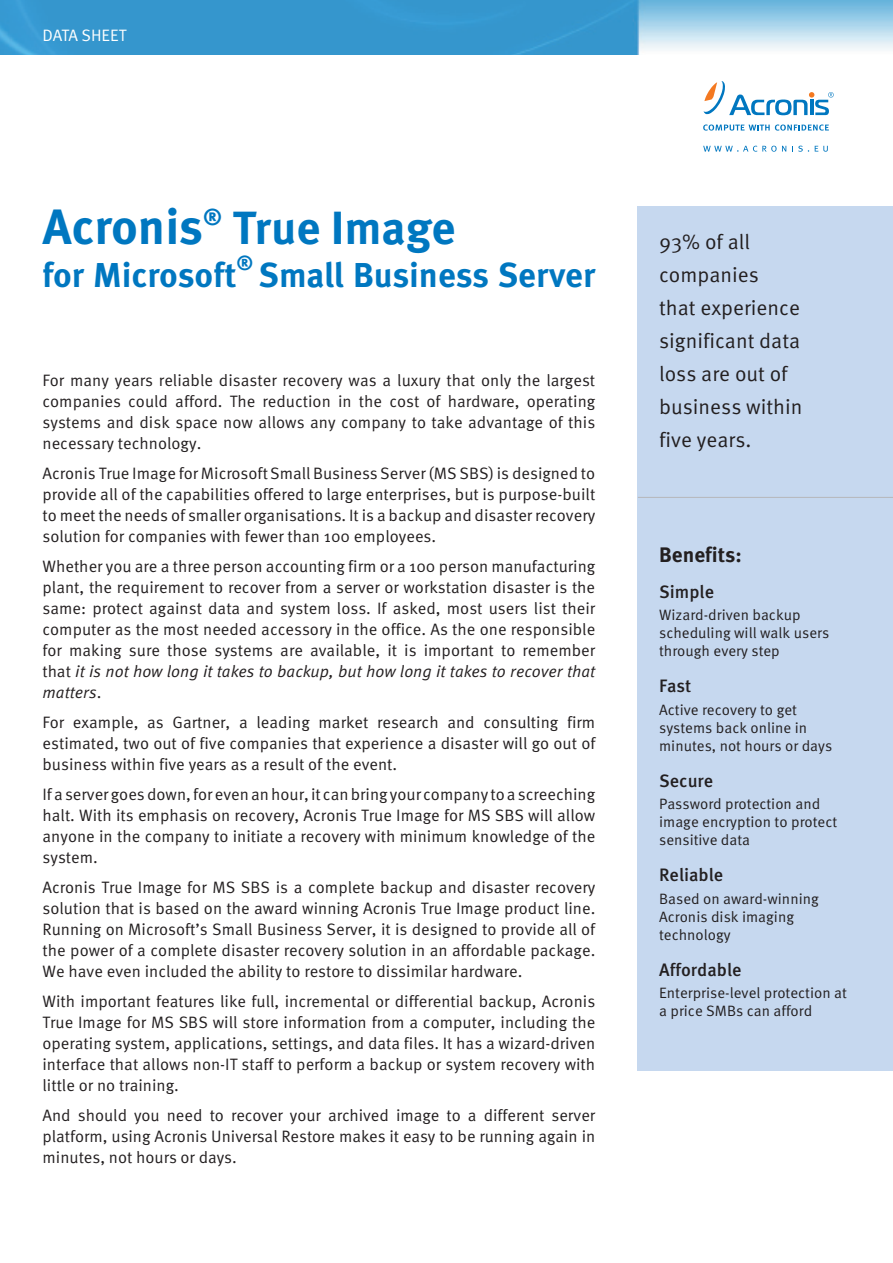
<style>
.page{position:relative;width:893px;height:1263px;background:#fff}
.page>*{position:absolute;margin:0;border:0;box-sizing:border-box;transform-origin:0 0}
.t1{font:700 46.5px "Meta Pro";color:#0077c0}
.t2{font:700 34.5px "Meta Pro";color:#0077c0}
.Heading_2{font:21px/33px "Meta Pro";color:#231f20}
.Heading_2-2{font:700 21px "Meta Pro";color:#231f20}
.t3{font:700 20.1px "Meta Pro";color:#0077c0}
.Heading_2-3{font:500 18px "Meta Pro";color:#231f20}
.Heading_2-4{font:16.5px/21px "Meta Pro";color:#231f20;text-align:justify}
.succsess_story_heade{font:16.5px "Meta Pro";color:#fff}
.Heading_2-5{font:15px/18px "Meta Pro";color:#231f20}
.s1{font-size:49.5px}
.s2{font-style:italic}
</style>
<div class="page">
<img style="left:0;top:0;width:893px;height:54px">
<div style="left:638px;top:206px;width:255px;height:864px;background:#c6d8ef"></div>
<hr style="left:638px;top:497px;width:255px;height:1px;background:#b6b7bb">
<svg style="left:704px;top:81px;width:130px;height:34px"></svg>
<svg style="left:703px;top:124px;width:126px;height:7px"></svg>
<svg style="left:703px;top:146px;width:83px;height:6px"></svg>
<svg style="left:792px;top:146px;width:17px;height:6px"></svg>
<svg style="left:815px;top:146px;width:13px;height:6px"></svg>
<p class="succsess_story_heade" style="left:43px;top:25px;width:85px">DATA SHEET</p>
<p class="t1" style="left:43px;top:198px;width:414px"><span class="s1">Acronis</span><sup>®</sup> True Image</p>
<p class="t2" style="left:43px;top:253px;width:195px">for Microsoft</p>
<p class="t3" style="left:236px;top:250px;width:18px">®</p>
<p class="t2" style="left:259px;top:253px;width:338px">Small Business Server</p>
<p class="Heading_2-4" style="left:43px;top:370px;width:554px">For many years reliable disaster recovery was a luxury that only the largest companies could afford. The reduction in the cost of hardware, operating systems and disk space now allows any company to take advantage of this necessary technology.</p>
<p class="Heading_2-4" style="left:43px;top:463px;width:554px">Acronis True Image for Microsoft Small Business Server (MS SBS) is designed to provide all of the capabilities offered to large enterprises, but is purpose-built to meet the needs of smaller organisations. It is a backup and disaster recovery solution for companies with fewer than 100 employees.</p>
<p class="Heading_2-4" style="left:43px;top:556px;width:554px">Whether you are a three person accounting firm or a 100 person manufacturing plant, the requirement to recover from a server or workstation disaster is the same: protect against data and system loss. If asked, most users list their computer as the most needed accessory in the office. As the one responsible for making sure those systems are available, it is important to remember that <span class="s2">it is not how long it takes to backup, but how long it takes to recover that matters</span>.</p>
<p class="Heading_2-4" style="left:43px;top:712px;width:554px">For example, as Gartner, a leading market research and consulting firm estimated, two out of five companies that experience a disaster will go out of business within five years as a result of the event.</p>
<p class="Heading_2-4" style="left:43px;top:784px;width:554px">If a server goes down, for even an hour, it can bring your company to a screeching halt. With its emphasis on recovery, Acronis True Image for MS SBS will allow anyone in the company to initiate a recovery with minimum knowledge of the system.</p>
<p class="Heading_2-4" style="left:43px;top:877px;width:554px">Acronis True Image for MS SBS is a complete backup and disaster recovery solution that is based on the award winning Acronis True Image product line.<br>Running on Microsoft’s Small Business Server, it is designed to provide all of the power of a complete disaster recovery solution in an affordable package.<br>We have even included the ability to restore to dissimilar hardware.</p>
<p class="Heading_2-4" style="left:43px;top:991px;width:554px">With important features like full, incremental or differential backup, Acronis True Image for MS SBS will store information from a computer, including the operating system, applications, settings, and data files. It has a wizard-driven interface that allows non-IT staff to perform a backup or system recovery with little or no training.</p>
<p class="Heading_2-4" style="left:43px;top:1105px;width:554px">And should you need to recover your archived image to a different server platform, using Acronis Universal Restore makes it easy to be running again in minutes, not hours or days.</p>
<p class="Heading_2" style="left:659px;top:226px;width:145px">93% of all companies<br>that experience significant data loss are out of business within five years.</p>
<p class="Heading_2-2" style="left:659px;top:541px;width:84px">Benefits:</p>
<p class="Heading_2-3" style="left:659px;top:580px;width:57px">Simple</p>
<p class="Heading_2-5" style="left:659px;top:606px;width:172px">Wizard-driven backup scheduling will walk users through every step</p>
<p class="Heading_2-3" style="left:659px;top:674px;width:34px">Fast</p>
<p class="Heading_2-5" style="left:659px;top:701px;width:175px">Active recovery to get systems back online in minutes, not hours or days</p>
<p class="Heading_2-3" style="left:659px;top:769px;width:56px">Secure</p>
<p class="Heading_2-5" style="left:659px;top:795px;width:180px">Password protection and image encryption to protect sensitive data</p>
<p class="Heading_2-3" style="left:659px;top:863px;width:66px">Reliable</p>
<p class="Heading_2-5" style="left:659px;top:890px;width:161px">Based on award-winning<br>Acronis disk imaging technology</p>
<p class="Heading_2-3" style="left:659px;top:958px;width:84px">Affordable</p>
<p class="Heading_2-5" style="left:659px;top:984px;width:189px">Enterprise-level protection at a price SMBs can afford</p>
</div>
